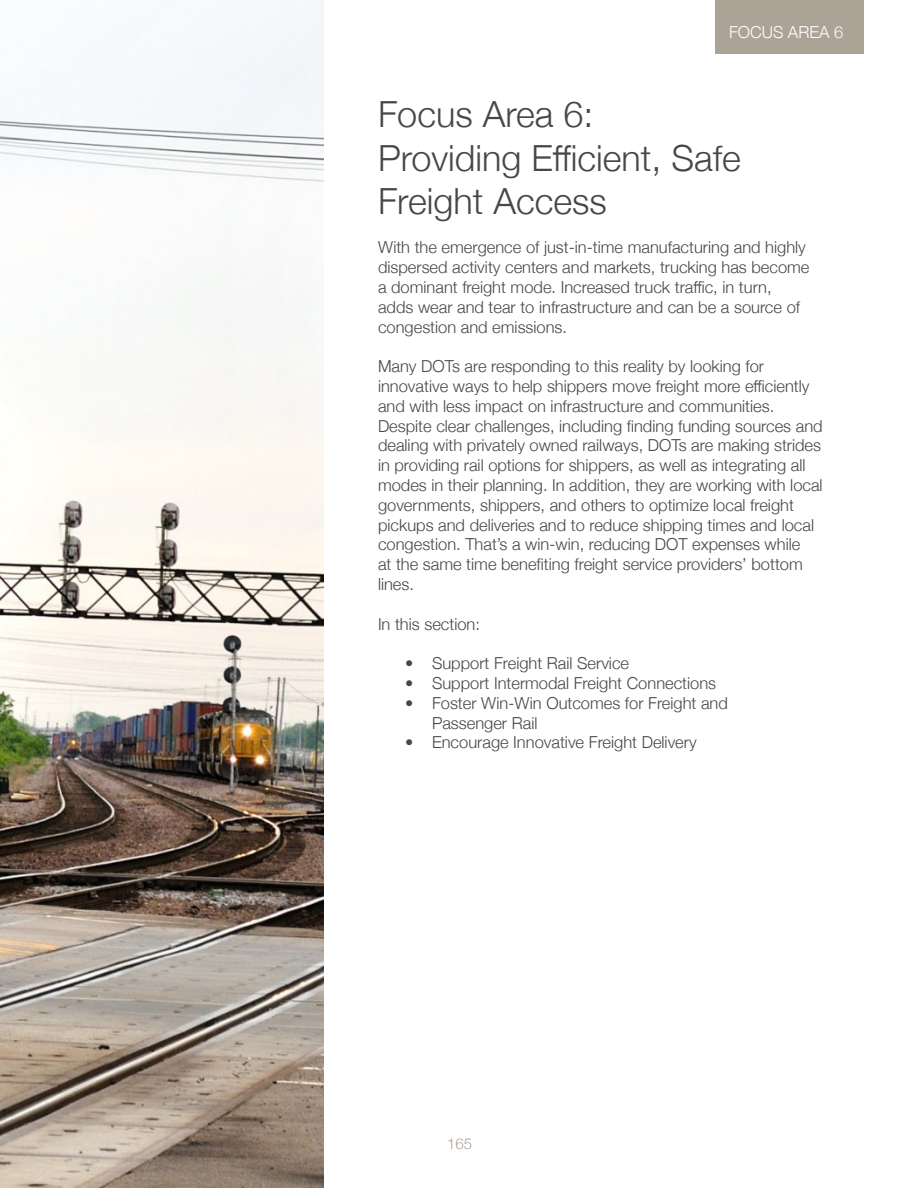
<style>
.page{position:relative;width:918px;height:1188px;background:#fff}
.page>*{position:absolute;margin:0;border:0;box-sizing:border-box;transform-origin:0 0}
.t1{font:300 36px/43.2px "Helvetica Neue";color:#464749}
.t2{font:300 16.5px/19.8px "Helvetica Neue";color:#464749}
.t3{font:300 16.5px "Helvetica Neue";color:#fff}
.t4{font:300 15px "Helvetica Neue";color:#aca397}
</style>
<div class="page">
<div style="left:716px;top:0;width:148px;height:54px;background:#aca397"></div>
<img style="left:0;top:0;width:324px;height:1188px">
<p class="t3" style="left:729px;top:19px;width:116px">FOCUS AREA 6</p>
<h1 class="t1" style="left:378px;top:91px;width:364px">Focus Area 6:<br>Providing Efficient, Safe<br>Freight Access</h1>
<p class="t2" style="left:378px;top:237px;width:433px">With the emergence of just-in-time manufacturing and highly dispersed activity centers and markets, trucking has become a dominant freight mode. Increased truck traffic, in turn, adds wear and tear to infrastructure and can be a source of congestion and emissions.</p>
<p class="t2" style="left:378px;top:355px;width:446px">Many DOTs are responding to this reality by looking for innovative ways to help shippers move freight more efficiently and with less impact on infrastructure and communities.<br>Despite clear challenges, including finding funding sources and dealing with privately owned railways, DOTs are making strides in providing rail options for shippers, as well as integrating all modes in their planning. In addition, they are working with local governments, shippers, and others to optimize local freight pickups and deliveries and to reduce shipping times and local congestion. That’s a win-win, reducing DOT expenses while<br>at the same time benefiting freight service providers’ bottom lines.</p>
<p class="t2" style="left:378px;top:613px;width:104px">In this section:</p>
<p class="t2" style="left:405px;top:652px;width:226px">• Support Freight Rail Service</p>
<p class="t2" style="left:405px;top:672px;width:313px">• Support Intermodal Freight Connections</p>
<p class="t2" style="left:432px;top:692px;width:297px;text-indent:-27px">• Foster Win-Win Outcomes for Freight and<br>Passenger Rail</p>
<p class="t2" style="left:405px;top:732px;width:293px">• Encourage Innovative Freight Delivery</p>
<p class="t4" style="left:447px;top:1131px;width:27px">165</p>
</div>
